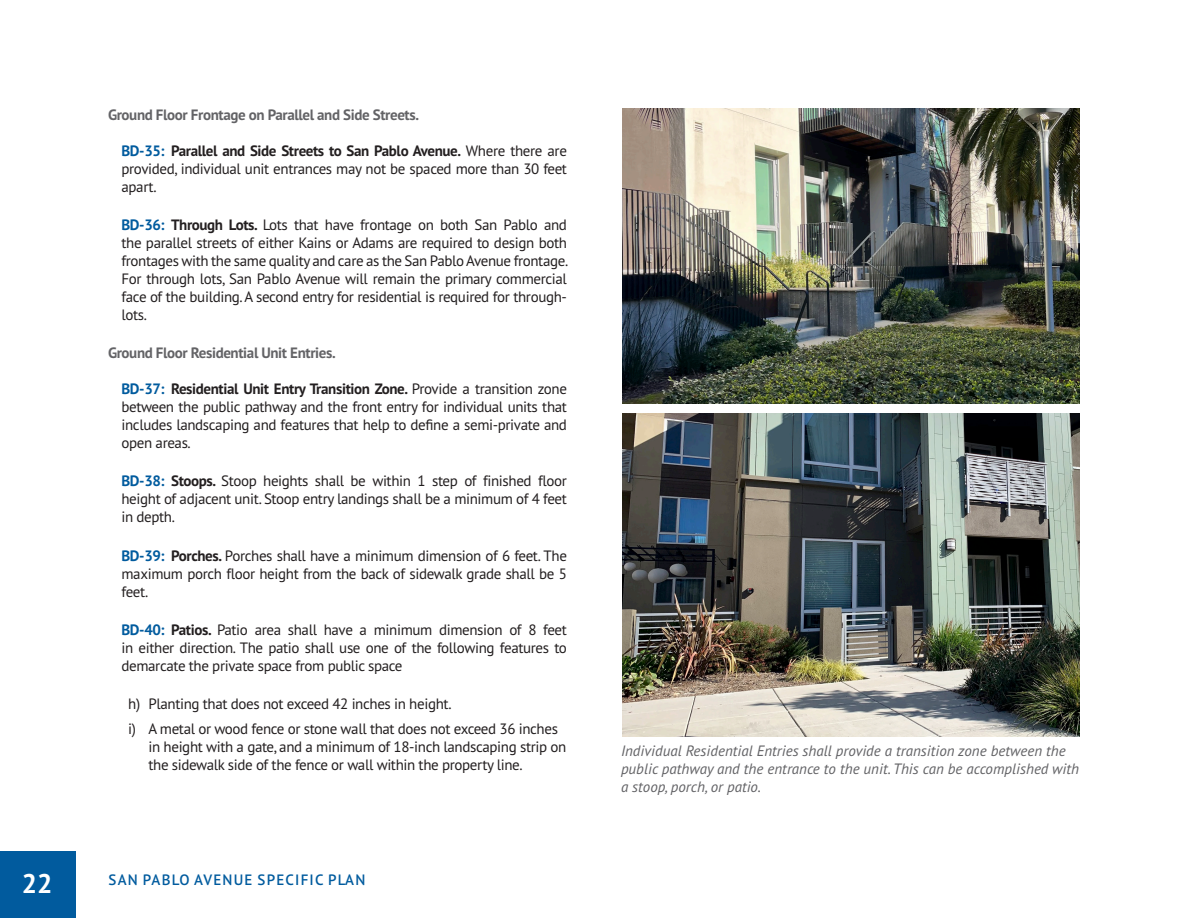
<style>
.page{position:relative;width:1188px;height:918px;background:#fff}
.page>*{position:absolute;margin:0;border:0;box-sizing:border-box;transform-origin:0 0}
.t1{font:700 27px "PT Sans Pro";color:#fff}
.t2{font:15px/18px "PT Sans Pro";letter-spacing:-.025em;color:#231f20;text-align:justify}
.t3{font:italic 15px/18px "PT Sans Pro";color:#636366}
.Design_Guidelines_Bo{font:700 15px "PT Sans Pro";letter-spacing:-.025em;color:#636366}
.t4{font:600 15px "PT Sans Pro";letter-spacing:.08em;color:#015b9e}
.s1{font-weight:700;color:#015b9e}
.s2{font-weight:700}
</style>
<div class="page">
<div style="left:0;top:851px;width:76px;height:67px;background:#015b9e"></div>
<img style="left:622px;top:414px;width:458px;height:322px">
<img style="left:622px;top:108px;width:458px;height:295px">
<h1 class="t1" style="left:22px;top:866px;width:32px">22</h1>
<p class="Design_Guidelines_Bo" style="left:108px;top:104px;width:313px">Ground Floor Frontage on Parallel and Side Streets.</p>
<p class="t2" style="left:122px;top:141px;width:447px"><span class="s1">BD-35:</span> <span class="s2">Parallel and Side Streets to San Pablo Avenue.</span> Where there are provided, individual unit entrances may not be spaced more than 30 feet apart.</p>
<p class="t2" style="left:122px;top:215px;width:448px"><span class="s1">BD-36:</span> <span class="s2">Through Lots.</span> Lots that have frontage on both San Pablo and the parallel streets of either Kains or Adams are required to design both frontages with the same quality and care as the San Pablo Avenue frontage.<br>For through lots, San Pablo Avenue will remain the primary commercial face of the building. A second entry for residential is required for through&shy;lots.</p>
<p class="Design_Guidelines_Bo" style="left:108px;top:343px;width:229px">Ground Floor Residential Unit Entries.</p>
<p class="t2" style="left:122px;top:379px;width:447px"><span class="s1">BD-37:</span> <span class="s2">Residential Unit Entry Transition Zone.</span> Provide a transition zone between the public pathway and the front entry for individual units that includes landscaping and features that help to define a semi-private and open areas.</p>
<p class="t2" style="left:122px;top:472px;width:447px"><span class="s1">BD-38:</span> <span class="s2">Stoops.</span> Stoop heights shall be within 1 step of finished floor height of adjacent unit. Stoop entry landings shall be a minimum of 4 feet in depth.</p>
<p class="t2" style="left:122px;top:546px;width:447px"><span class="s1">BD-39:</span> <span class="s2">Porches.</span> Porches shall have a minimum dimension of 6 feet. The maximum porch floor height from the back of sidewalk grade shall be 5 feet.</p>
<p class="t2" style="left:122px;top:620px;width:447px"><span class="s1">BD-40:</span> <span class="s2">Patios.</span> Patio area shall have a minimum dimension of 8 feet in either direction. The patio shall use one of the following features to demarcate the private space from public space</p>
<p class="t2" style="left:128px;top:694px;width:325px">h) Planting that does not exceed 42 inches in height.</p>
<p class="t2" style="left:148px;top:719px;width:419px;text-align:left;text-indent:-20px">i) A metal or wood fence or stone wall that does not exceed 36 inches in height with a gate, and a minimum of 18-inch landscaping strip on the sidewalk side of the fence or wall within the property line.</p>
<p class="t4" style="left:109px;top:870px;width:258px">SAN PABLO AVENUE SPECIFIC PLAN</p>
<p class="t3" style="left:621px;top:741px;width:460px">Individual Residential Entries shall provide a transition zone between the public pathway and the entrance to the unit. This can be accomplished with a stoop, porch, or patio.</p>
</div>
